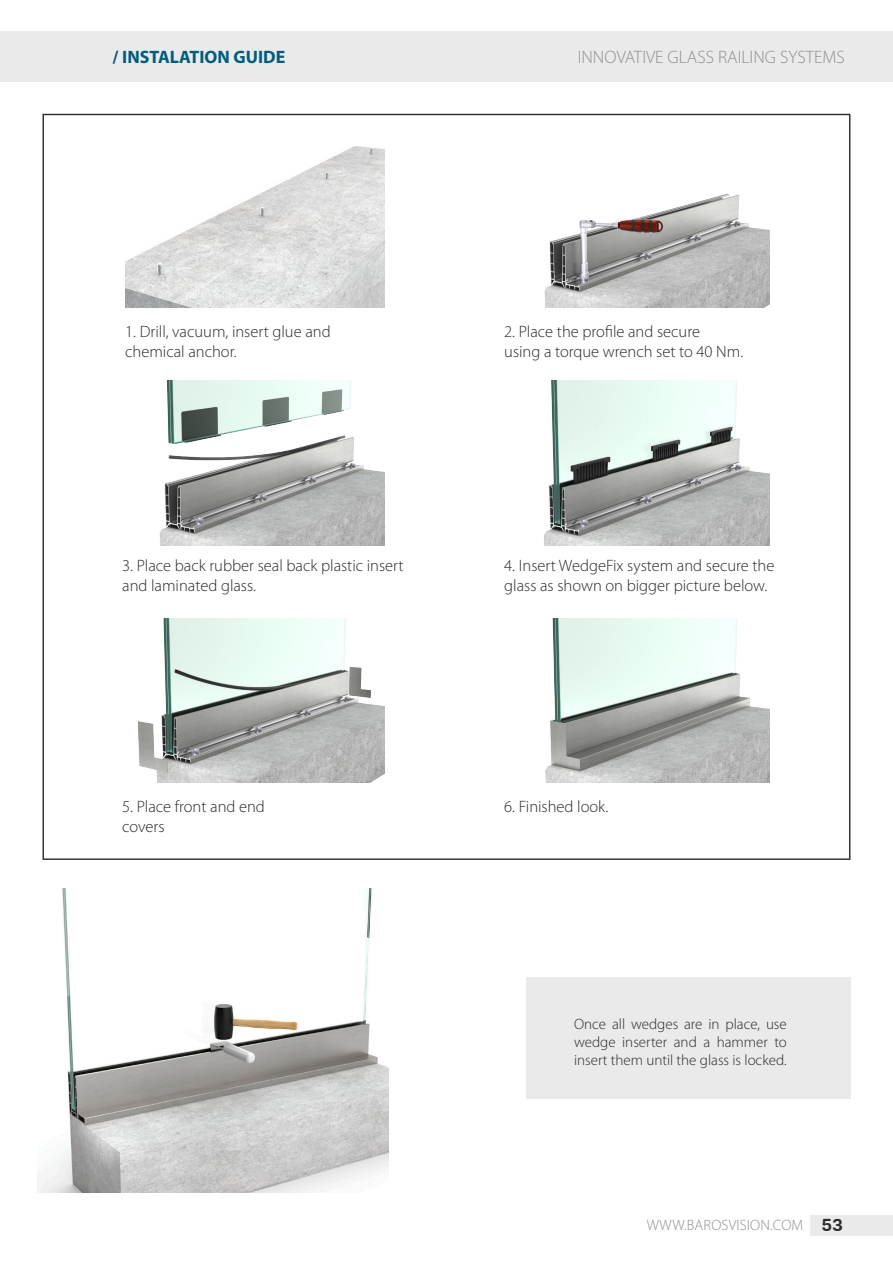
<style>
.page{position:relative;width:893px;height:1263px;background:#fff}
.page>*{position:absolute;margin:0;border:0;box-sizing:border-box;transform-origin:0 0}
.t1{font:300 18px "Myriad Pro";color:#8d9092}
.t2{font:700 18px "Myriad Pro";color:#005e7c}
.t3{font:300 16.5px/19.8px "Myriad Pro";color:#2b292a}
.t4{font:700 16.5px "Cannonade";color:#2b292a}
.t5{font:300 15px/18px "Myriad Pro";color:#2b292a;text-align:justify}
.t6{font:300 15px "Myriad Pro";letter-spacing:.01em;color:#8c8f8f}
</style>
<div class="page">
<div style="left:810px;top:1215px;width:83px;height:20px;background:#eaeaeb"></div>
<div style="left:0;top:31px;width:893px;height:50px;background:#eaeaeb"></div>
<img style="left:38px;top:888px;width:351px;height:305px">
<img style="left:545px;top:618px;width:224px;height:165px">
<img style="left:137px;top:618px;width:248px;height:165px">
<img style="left:544px;top:381px;width:225px;height:164px">
<img style="left:159px;top:381px;width:226px;height:164px">
<img style="left:544px;top:194px;width:225px;height:114px">
<img style="left:125px;top:146px;width:260px;height:162px">
<div style="left:526px;top:977px;width:324px;height:122px;background:#eaeaeb"></div>
<p class="t2" style="left:113px;top:46px;width:174px">/ INSTALATION GUIDE</p>
<p class="t1" style="left:578px;top:46px;width:269px">INNOVATIVE GLASS RAILING SYSTEMS</p>
<p class="t3" style="left:125px;top:323px;width:207px">1. Drill, vacuum, insert glue and chemical anchor.</p>
<p class="t3" style="left:504px;top:323px;width:241px">2. Place the profile and secure<br>using a torque wrench set to 40 Nm.</p>
<p class="t3" style="left:122px;top:557px;width:283px">3. Place back rubber seal back plastic insert and laminated glass.</p>
<p class="t3" style="left:504px;top:557px;width:272px">4. Insert WedgeFix system and secure the glass as shown on bigger picture below.</p>
<p class="t3" style="left:122px;top:798px;width:144px">5. Place front and end covers</p>
<p class="t3" style="left:504px;top:798px;width:106px">6. Finished look.</p>
<p class="t5" style="left:574px;top:1016px;width:214px">Once all wedges are in place, use wedge inserter and a hammer to insert them until the glass is locked.</p>
<p class="t6" style="left:647px;top:1216px;width:158px">WWW.BAROSVISION.COM</p>
<p class="t4" style="left:821px;top:1215px;width:23px">53</p>
</div>
